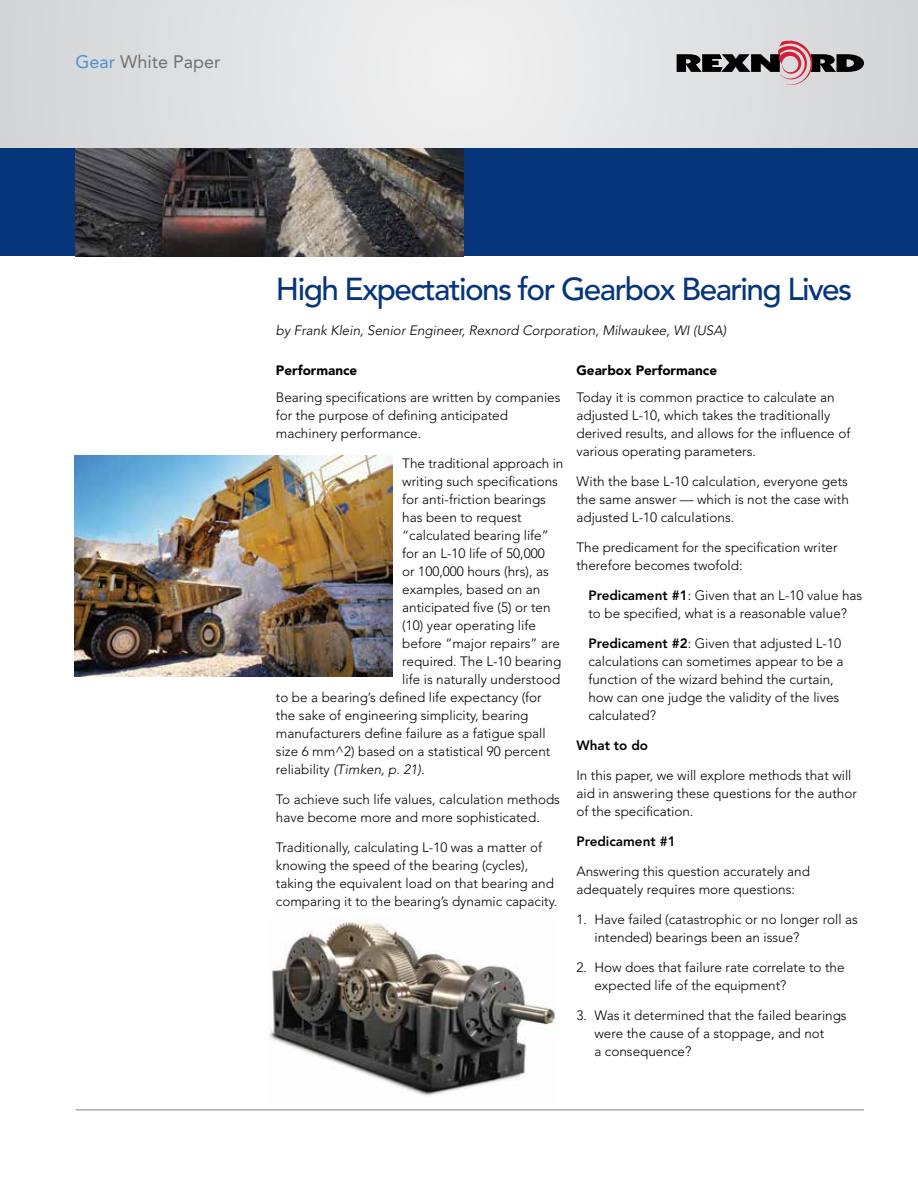
<style>
.page{position:relative;width:918px;height:1188px;background:#fff}
.page>*{position:absolute;margin:0;border:0;box-sizing:border-box;transform-origin:0 0}
.t1{font:500 31.5px "Avenir LT Std";letter-spacing:-.05em;color:#06357a}
.t2{font:18px "Avenir LT Std";color:#717073}
.t3{font:300 13.5px/18px "Avenir LT Std";color:#000}
.t4{font:italic 300 13.5px "Avenir LT Std";color:#000}
.t5{font:900 13.5px "Avenir LT Std";color:#000}
.t6{font:800 13.5px "Avenir LT Std";color:#000}
.s1{color:#5091cd}
.s2{font-weight:800}
.s3{font-style:normal}
</style>
<div class="page">
<svg style="left:0;top:0;width:918px;height:148px"></svg>
<div style="left:0;top:148px;width:918px;height:108px;background:#06357a"></div>
<svg style="left:677px;top:40px;width:187px;height:46px"></svg>
<hr style="left:76px;top:1110px;width:788px;height:1px;background:#808285">
<img style="left:76px;top:148px;width:387px;height:108px">
<img style="left:75px;top:456px;width:317px;height:220px">
<img style="left:269px;top:921px;width:287px;height:175px">
<h2 class="t2" style="left:76px;top:51px;width:147px"><span class="s1">Gear</span> White Paper</h2>
<h1 class="t1" style="left:276px;top:271px;width:578px">High Expectations for Gearbox Bearing Lives</h1>
<p class="t4" style="left:276px;top:322px;width:452px">by Frank Klein, Senior Engineer, Rexnord Corporation, Milwaukee, WI (USA)</p>
<p class="t5" style="left:576px;top:362px;width:142px">Gearbox Performance</p>
<p class="t3" style="left:576px;top:388px;width:275px">Today it is common practice to calculate an adjusted L-10, which takes the traditionally derived results, and allows for the influence of various operating parameters.</p>
<p class="t3" style="left:576px;top:472px;width:274px;text-align:justify">With the base L-10 calculation, everyone gets the same answer — which is not the case with adjusted L-10 calculations.</p>
<p class="t3" style="left:576px;top:538px;width:263px">The predicament for the specification writer therefore becomes twofold:</p>
<p class="t3" style="left:588px;top:586px;width:275px"><span class="s2">Predicament #1</span>: Given that an L-10 value has to be specified, what is a reasonable value?</p>
<p class="t3" style="left:588px;top:634px;width:257px"><span class="s2">Predicament #2</span>: Given that adjusted L-10 calculations can sometimes appear to be a function of the wizard behind the curtain, how can one judge the validity of the lives calculated?</p>
<p class="t6" style="left:576px;top:737px;width:73px">What to do</p>
<p class="t3" style="left:576px;top:766px;width:282px">In this paper, we will explore methods that will aid in answering these questions for the author of the specification.</p>
<p class="t6" style="left:576px;top:833px;width:101px">Predicament #1</p>
<p class="t3" style="left:576px;top:862px;width:235px">Answering this question accurately and adequately requires more questions:</p>
<p class="t3" style="left:594px;top:910px;width:265px;text-indent:-18px">1. Have failed (catastrophic or no longer roll as intended) bearings been an issue?</p>
<p class="t3" style="left:594px;top:958px;width:252px;text-indent:-18px">2. How does that failure rate correlate to the expected life of the equipment?</p>
<p class="t3" style="left:594px;top:1006px;width:254px;text-indent:-18px">3. Was it determined that the failed bearings were the cause of a stoppage, and not<br>a consequence?</p>
<p class="t5" style="left:276px;top:362px;width:83px">Performance</p>
<p class="t3" style="left:276px;top:388px;width:286px">Bearing specifications are written by companies for the purpose of defining anticipated machinery performance.</p>
<p class="t3" style="left:402px;top:454px;width:163px">The traditional approach in</p>
<p class="t3" style="left:402px;top:472px;width:157px">writing such specifications</p>
<p class="t3" style="left:402px;top:490px;width:145px">for anti-friction bearings</p>
<p class="t3" style="left:402px;top:508px;width:121px">has been to request</p>
<p class="t3" style="left:402px;top:526px;width:148px">“calculated bearing life”</p>
<p class="t3" style="left:402px;top:544px;width:144px">for an L-10 life of 50,000</p>
<p class="t3" style="left:402px;top:562px;width:148px">or 100,000 hours (hrs), as</p>
<p class="t3" style="left:402px;top:580px;width:140px">examples, based on an</p>
<p class="t3" style="left:402px;top:598px;width:150px">anticipated five (5) or ten</p>
<p class="t3" style="left:402px;top:616px;width:135px">(10) year operating life</p>
<p class="t3" style="left:402px;top:634px;width:159px">before “major repairs” are</p>
<p class="t3" style="left:402px;top:652px;width:161px">required. The L-10 bearing</p>
<p class="t3" style="left:402px;top:670px;width:160px">life is naturally understood</p>
<p class="t3" style="left:276px;top:688px;width:267px">to be a bearing’s defined life expectancy (for</p>
<p class="t3" style="left:276px;top:706px;width:254px">the sake of engineering simplicity, bearing</p>
<p class="t3" style="left:276px;top:724px;width:271px">manufacturers define failure as a fatigue spall</p>
<p class="t3" style="left:276px;top:742px;width:276px">size 6 mm^2) based on a statistical 90 percent</p>
<p class="t4" style="left:276px;top:761px;width:150px"><span class="s3">reliability</span> (Timken, p. 21)<span class="s3">.</span></p>
<p class="t3" style="left:276px;top:790px;width:286px">To achieve such life values, calculation methods have become more and more sophisticated.</p>
<p class="t3" style="left:276px;top:838px;width:283px">Traditionally, calculating L-10 was a matter of knowing the speed of the bearing (cycles), taking the equivalent load on that bearing and comparing it to the bearing’s dynamic capacity.</p>
</div>
